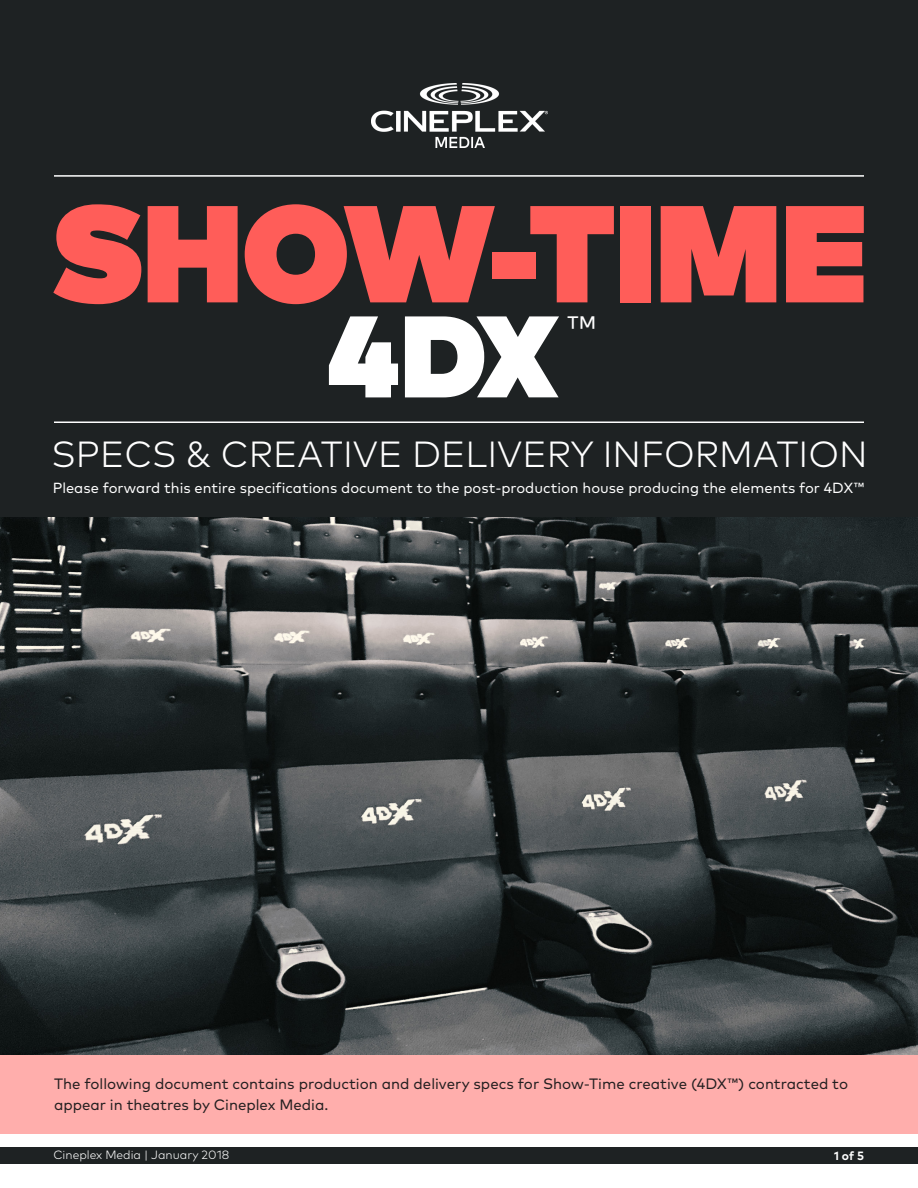
<style>
.page{position:relative;width:918px;height:1188px;background:#fff}
.page>*{position:absolute;margin:0;border:0;box-sizing:border-box;transform-origin:0 0}
.Main_Title{font:900 137.55px "Mark OT";letter-spacing:.01em;color:#ff5d59}
.Main_Title-2{font:900 115.65px "Mark OT";color:#fff}
.Main_Title-3{font:300 45.3px "Mark OT";color:#fff}
.Subtitle{font:300 36.3px "Mark OT";color:#fff}
.TitlePage-Copy{font:15px/21px "Mark OT";color:#231f20}
.TitlePage-Copy-2{font:14.7px "Mark OT";color:#fff}
.t1{font:300 12px "Mark OT";color:#fff}
.t2{font:700 12px "Mark OT";color:#fff}
</style>
<div class="page">
<img style="left:0;top:516px;width:918px;height:540px">
<div style="left:0;top:1147px;width:918px;height:17px;background:#1e2223"></div>
<div style="left:0;top:0;width:918px;height:516px;background:#1e2223"></div>
<hr style="left:54px;top:175px;width:810px;height:2px;background:#fff">
<hr style="left:54px;top:422px;width:810px;height:1px;background:#fff">
<div style="left:0;top:1056px;width:918px;height:78px;background:#ffaeac"></div>
<img style="left:371px;top:84px;width:176px;height:63px">
<p class="Main_Title" style="left:54px;top:160px;width:814px">SHOW-TIME</p>
<p class="Main_Title-2" style="left:326px;top:277px;width:232px">4DX</p>
<p class="Main_Title-3" style="left:566px;top:305px;width:32px">™</p>
<p class="Subtitle" style="left:52px;top:432px;width:818px">SPECS &amp; CREATIVE DELIVERY INFORMATION</p>
<p class="TitlePage-Copy-2" style="left:53px;top:479px;width:813px">Please forward this entire specifications document to the post-production house producing the elements for 4DX™</p>
<p class="TitlePage-Copy" style="left:54px;top:1073px;width:796px">The following document contains production and delivery specs for Show-Time creative (4DX™) contracted to appear in theatres by Cineplex Media.</p>
<p class="t1" style="left:53px;top:1148px;width:177px">Cineplex Media | January 2018</p>
<p class="t2" style="left:834px;top:1148px;width:32px">1 of 5</p>
</div>
